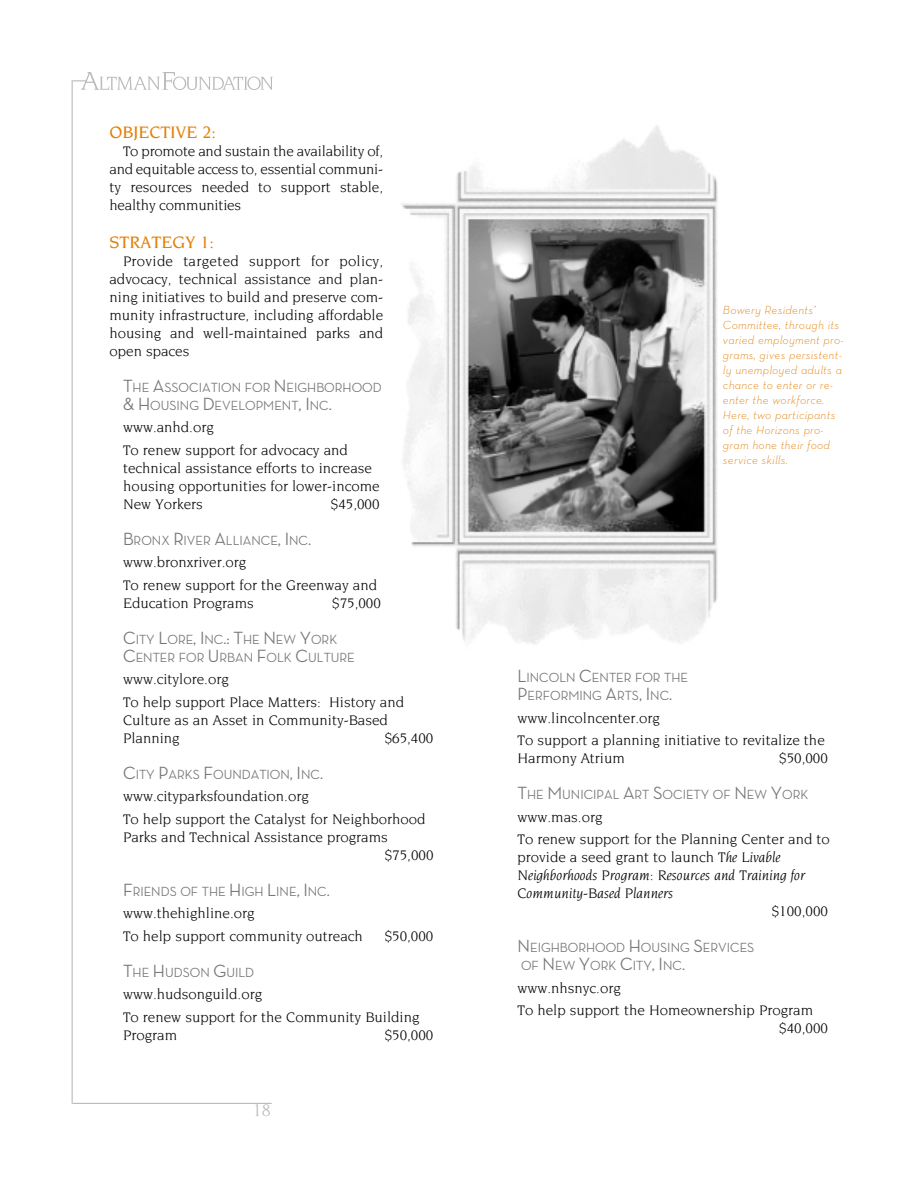
<style>
.page{position:relative;width:918px;height:1188px;background:#fff}
.page>*{position:absolute;margin:0;border:0;box-sizing:border-box;transform-origin:0 0}
.t1{font:500 18px "Novarese";color:#e3800a}
.t2{font:18px "Novarese";color:#bababa}
.t3{font:15px/18px "Novarese";color:#000}
.t4{font:italic 15px/18px "Novarese";color:#000}
.t5{font:500 13.5px/18px "Neutra Display";color:#777}
.t6{font:italic 300 12px/15px "Neutra Text";letter-spacing:.02em;color:#e3800a}
.s1{font-size:18px}
.s2{font-style:normal}
</style>
<div class="page">
<img style="left:82px;top:72px;width:190px;height:17px">
<hr style="left:73px;top:1103px;width:199px;height:1px;background:#bababa">
<hr style="left:72px;top:80px;width:1px;height:1024px;background:#bababa">
<img style="left:401px;top:125px;width:317px;height:519px">
<p class="t1" style="left:110px;top:125px;width:108px">OBJECTIVE 2:</p>
<p class="t3" style="left:110px;top:143px;width:275px;text-align:justify;text-indent:14px">To promote and sustain the availability of, and equitable access to, essential communi&shy;ty resources needed to support stable, healthy communities</p>
<p class="t1" style="left:110px;top:235px;width:106px">STRATEGY 1:</p>
<p class="t3" style="left:110px;top:253px;width:275px;text-align:justify;text-indent:14px">Provide targeted support for policy, advocacy, technical assistance and plan&shy;ning initiatives to build and preserve com&shy;munity infrastructure, including affordable housing and well-maintained parks and open spaces</p>
<p class="t5" style="left:123px;top:379px;width:260px"><span class="s1">T</span>HE <span class="s1">A</span>SSOCIATION FOR <span class="s1">N</span>EIGHBORHOOD <span class="s1">&amp; H</span>OUSING <span class="s1">D</span>EVELOPMENT<span class="s1">, I</span>NC<span class="s1">.</span></p>
<p class="t3" style="left:123px;top:417px;width:226px;line-height:22.5px">www.anhd.org<br>To renew support for advocacy and</p>
<p class="t3" style="left:123px;top:460px;width:258px">technical assistance efforts to increase housing opportunities for lower-income<br>New Yorkers</p>
<p class="t3" style="left:331px;top:496px;width:50px">$45,000</p>
<p class="t5" style="left:123px;top:532px;width:190px"><span class="s1">B</span>RONX <span class="s1">R</span>IVER <span class="s1">A</span>LLIANCE<span class="s1">, I</span>NC<span class="s1">.</span></p>
<p class="t3" style="left:123px;top:552px;width:256px;line-height:22.5px">www.bronxriver.org<br>To renew support for the Greenway and</p>
<p class="t3" style="left:123px;top:595px;width:132px">Education Programs</p>
<p class="t3" style="left:332px;top:595px;width:50px">$75,000</p>
<p class="t5" style="left:123px;top:631px;width:233px"><span class="s1">C</span>ITY <span class="s1">L</span>ORE<span class="s1">, I</span>NC<span class="s1">.: T</span>HE <span class="s1">N</span>EW <span class="s1">Y</span>ORK<br><span class="s1">C</span>ENTER FOR <span class="s1">U</span>RBAN <span class="s1">F</span>OLK <span class="s1">C</span>ULTURE</p>
<p class="t3" style="left:123px;top:669px;width:283px;line-height:22.5px">www.citylore.org<br>To help support Place Matters: History and</p>
<p class="t3" style="left:123px;top:712px;width:266px">Culture as an Asset in Community-Based<br>Planning</p>
<p class="t3" style="left:385px;top:730px;width:50px">$65,400</p>
<p class="t5" style="left:123px;top:766px;width:202px"><span class="s1">C</span>ITY <span class="s1">P</span>ARKS <span class="s1">F</span>OUNDATION<span class="s1">, I</span>NC<span class="s1">.</span></p>
<p class="t3" style="left:123px;top:786px;width:304px;line-height:22.5px">www.cityparksfoundation.org<br>To help support the Catalyst for Neighborhood</p>
<p class="t3" style="left:385px;top:829px;width:50px;text-indent:-262px">Parks and Technical Assistance programs $75,000</p>
<p class="t5" style="left:123px;top:883px;width:208px"><span class="s1">F</span>RIENDS OF THE <span class="s1">H</span>IGH <span class="s1">L</span>INE<span class="s1">, I</span>NC<span class="s1">.</span></p>
<p class="t3" style="left:123px;top:903px;width:241px;line-height:22.5px">www.thehighline.org<br>To help support community outreach</p>
<p class="t3" style="left:385px;top:928px;width:50px">$50,000</p>
<p class="t5" style="left:123px;top:964px;width:133px"><span class="s1">T</span>HE <span class="s1">H</span>UDSON <span class="s1">G</span>UILD</p>
<p class="t3" style="left:123px;top:984px;width:298px;line-height:22.5px">www.hudsonguild.org<br>To renew support for the Community Building</p>
<p class="t3" style="left:123px;top:1027px;width:56px">Program</p>
<p class="t3" style="left:385px;top:1027px;width:50px">$50,000</p>
<p class="t2" style="left:253px;top:1102px;width:19px">18</p>
<p class="t6" style="left:723px;top:303px;width:122px">Bowery Residents’<br>Committee, through its varied employment pro&shy;grams, gives persistent&shy;ly unemployed adults a chance to enter or re&shy;enter the workforce.<br>Here, two participants of the Horizons pro&shy;gram hone their food service skills.</p>
<p class="t5" style="left:518px;top:670px;width:172px"><span class="s1">L</span>INCOLN <span class="s1">C</span>ENTER FOR THE<br><span class="s1">P</span>ERFORMING <span class="s1">A</span>RTS<span class="s1">, I</span>NC<span class="s1">.</span></p>
<p class="t3" style="left:518px;top:707px;width:309px;line-height:22.5px">www.lincolncenter.org<br>To support a planning initiative to revitalize the</p>
<p class="t3" style="left:518px;top:750px;width:109px">Harmony Atrium</p>
<p class="t3" style="left:779px;top:750px;width:50px">$50,000</p>
<p class="t5" style="left:518px;top:787px;width:292px"><span class="s1">T</span>HE <span class="s1">M</span>UNICIPAL <span class="s1">A</span>RT <span class="s1">S</span>OCIETY OF <span class="s1">N</span>EW <span class="s1">Y</span>ORK</p>
<p class="t3" style="left:518px;top:806px;width:314px;line-height:22.5px">www.mas.org<br>To renew support for the Planning Center and to</p>
<p class="t4" style="left:518px;top:849px;width:289px"><span class="s2">provide a seed grant to launch</span> The Livable<br>Neighborhoods Program: Resources and Training for<br>Community-Based Planners</p>
<p class="t3" style="left:772px;top:903px;width:58px">$100,000</p>
<p class="t5" style="left:518px;top:940px;width:238px"><span class="s1">N</span>EIGHBORHOOD <span class="s1">H</span>OUSING <span class="s1">S</span>ERVICES<br>OF <span class="s1">N</span>EW <span class="s1">Y</span>ORK <span class="s1">C</span>ITY<span class="s1">, I</span>NC<span class="s1">.</span></p>
<p class="t3" style="left:518px;top:977px;width:297px;line-height:22.5px">www.nhsnyc.org<br>To help support the Homeownership Program</p>
<p class="t3" style="left:779px;top:1020px;width:50px">$40,000</p>
</div>
